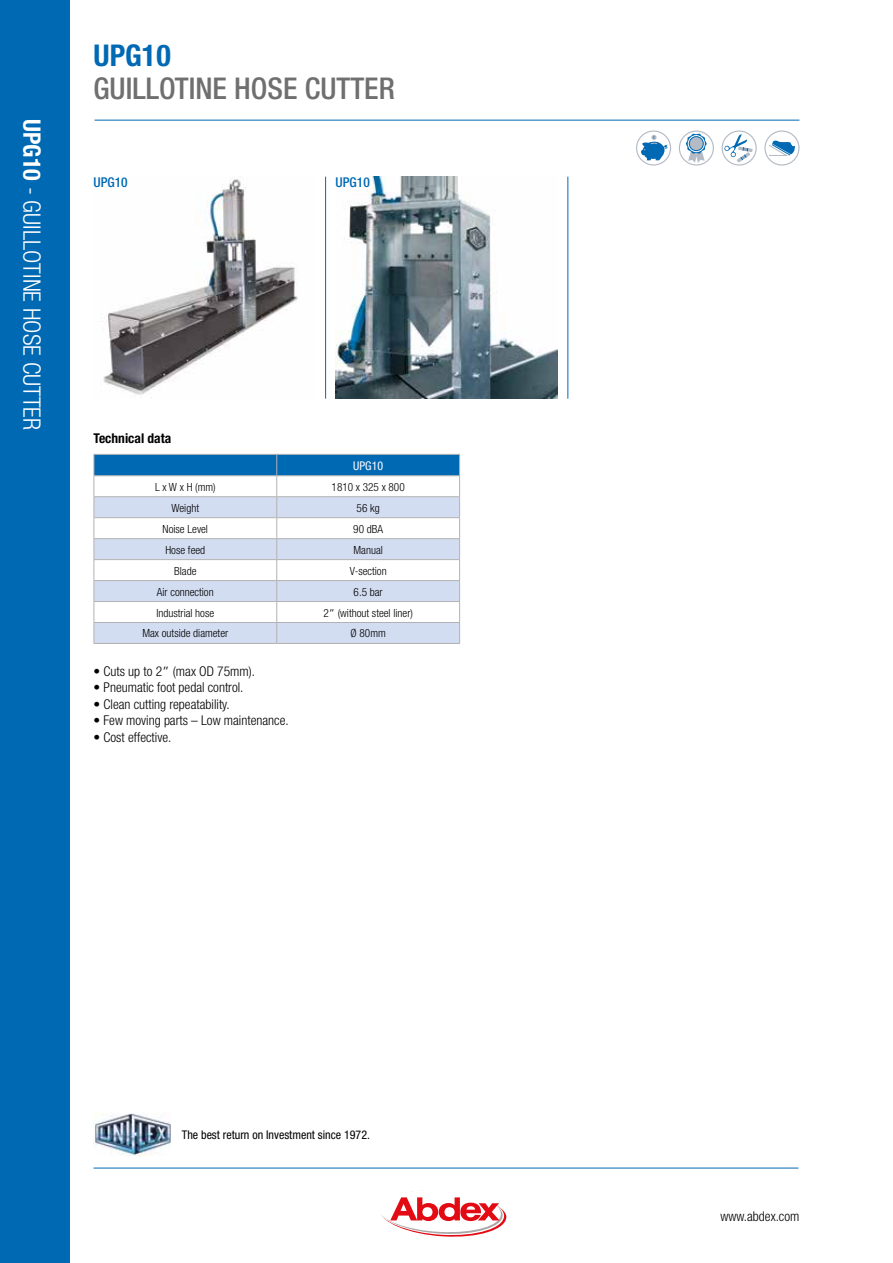
<style>
.page{position:relative;width:893px;height:1263px;background:#fff}
.page>*{position:absolute;margin:0;border:0;box-sizing:border-box;transform-origin:0 0}
.t1{font:500 condensed 30px "Helvetica Neue";color:#706f6f}
.t2{font:700 condensed 30px "Helvetica Neue";color:#0069b4}
.t3{font:300 condensed 24px "Helvetica Neue";color:#fff}
.t4{font:300 condensed 13.5px "Helvetica Neue";color:#000}
.t5{font:700 condensed 13.5px "Helvetica Neue";color:#000}
.t6{font:500 condensed 13.5px "Helvetica Neue";color:#0069b4}
.t7{font:condensed 12px "Helvetica Neue";color:#000}
.t8{font:condensed 12px "Helvetica Neue";color:#fff}
.t9{font:300 condensed 11.25px "Helvetica Neue";color:#000}
.s1{font-weight:700}
.s2{font-family:"Frutiger";font-stretch:normal}
</style>
<div class="page">
<div style="left:0;top:0;width:70px;height:1263px;background:#0069b4"></div>
<hr style="left:95px;top:120px;width:704px;height:1px;background:#0069b4">
<hr style="left:94px;top:1168px;width:704px;height:1px;background:#0069b4">
<img style="left:94px;top:1113px;width:77px;height:42px">
<svg style="left:381px;top:1191px;width:125px;height:46px"></svg>
<img style="left:336px;top:177px;width:221px;height:221px">
<img style="left:101px;top:179px;width:197px;height:216px">
<svg style="left:94px;top:454px;width:366px;height:189px"></svg>
<hr style="left:94px;top:643px;width:183px;height:1px;background:#b3b2b2">
<hr style="left:277px;top:643px;width:183px;height:1px;background:#b3b2b2">
<hr style="left:325px;top:177px;width:1px;height:222px;background:#0069b4">
<hr style="left:567px;top:177px;width:1px;height:222px;background:#0069b4">
<div style="left:722px;top:130px;width:35px;height:36px;border:1px solid #b5bbc5;border-radius:50%"></div>
<svg style="left:723px;top:134px;width:30px;height:29px"></svg>
<div style="left:636px;top:130px;width:35px;height:36px;border:1px solid #b5bbc5;border-radius:50%"></div>
<svg style="left:640px;top:135px;width:28px;height:25px"></svg>
<svg style="left:769px;top:141px;width:26px;height:15px"></svg>
<div style="left:764px;top:130px;width:35px;height:36px;border:1px solid #b5bbc5;border-radius:50%"></div>
<div style="left:679px;top:130px;width:35px;height:36px;border:1px solid #b5bbc5;border-radius:50%"></div>
<svg style="left:686px;top:133px;width:21px;height:30px"></svg>
<div style="left:688px;top:135px;width:17px;height:17px;border:1px solid #fff;border-radius:50%"></div>
<div style="left:690px;top:137px;width:13px;height:13px;background:#b5bbc4;border-radius:50%"></div>
<h2 class="t3" style="left:46px;top:119px;width:312px;rotate:90deg"><span class="s1">UPG10</span> - GUILLOTINE HOSE CUTTER</h2>
<h1 class="t2" style="left:94px;top:37px;width:79px">UPG10</h1>
<h1 class="t1" style="left:94px;top:70px;width:303px">GUILLOTINE HOSE CUTTER</h1>
<p class="t6" style="left:94px;top:174px;width:36px">UPG10</p>
<p class="t6" style="left:336px;top:174px;width:36px">UPG10</p>
<p class="t5" style="left:94px;top:430px;width:79px">Technical data</p>
<p class="t8" style="left:353px;top:459px;width:31px">UPG10</p>
<p class="t9" style="left:155px;top:480px;width:62px">L x W x H (mm)</p>
<p class="t9" style="left:332px;top:480px;width:75px">1810 x 325 x 800</p>
<p class="t9" style="left:172px;top:501px;width:29px">Weight</p>
<p class="t9" style="left:357px;top:501px;width:25px">56 kg</p>
<p class="t9" style="left:163px;top:522px;width:47px">Noise Level</p>
<p class="t9" style="left:353px;top:522px;width:31px">90 dBA</p>
<p class="t9" style="left:165px;top:543px;width:41px">Hose feed</p>
<p class="t9" style="left:353px;top:543px;width:31px">Manual</p>
<p class="t9" style="left:174px;top:564px;width:24px">Blade</p>
<p class="t9" style="left:350px;top:564px;width:39px">V-section</p>
<p class="t9" style="left:157px;top:585px;width:58px">Air connection</p>
<p class="t9" style="left:354px;top:585px;width:31px">6.5 bar</p>
<p class="t9" style="left:156px;top:606px;width:59px">Industrial hose</p>
<p class="t9" style="left:323px;top:606px;width:91px">2<span class="s2">”</span> (without steel liner)</p>
<p class="t9" style="left:142px;top:627px;width:87px">Max outside diameter</p>
<p class="t9" style="left:351px;top:627px;width:37px">Ø 80mm</p>
<p class="t4" style="left:94px;top:663px;width:163px">• Cuts up to 2<span class="s2">”</span> (max OD 75mm).</p>
<p class="t4" style="left:94px;top:680px;width:151px">• Pneumatic foot pedal control.</p>
<p class="t4" style="left:94px;top:696px;width:138px">• Clean cutting repeatability.</p>
<p class="t4" style="left:94px;top:713px;width:197px">• Few moving parts – Low maintenance.</p>
<p class="t4" style="left:94px;top:729px;width:79px">• Cost effective.</p>
<p class="t7" style="left:182px;top:1127px;width:190px">The best return on Investment since 1972.</p>
<p class="t4" style="left:720px;top:1208px;width:81px">www.abdex.com</p>
</div>
